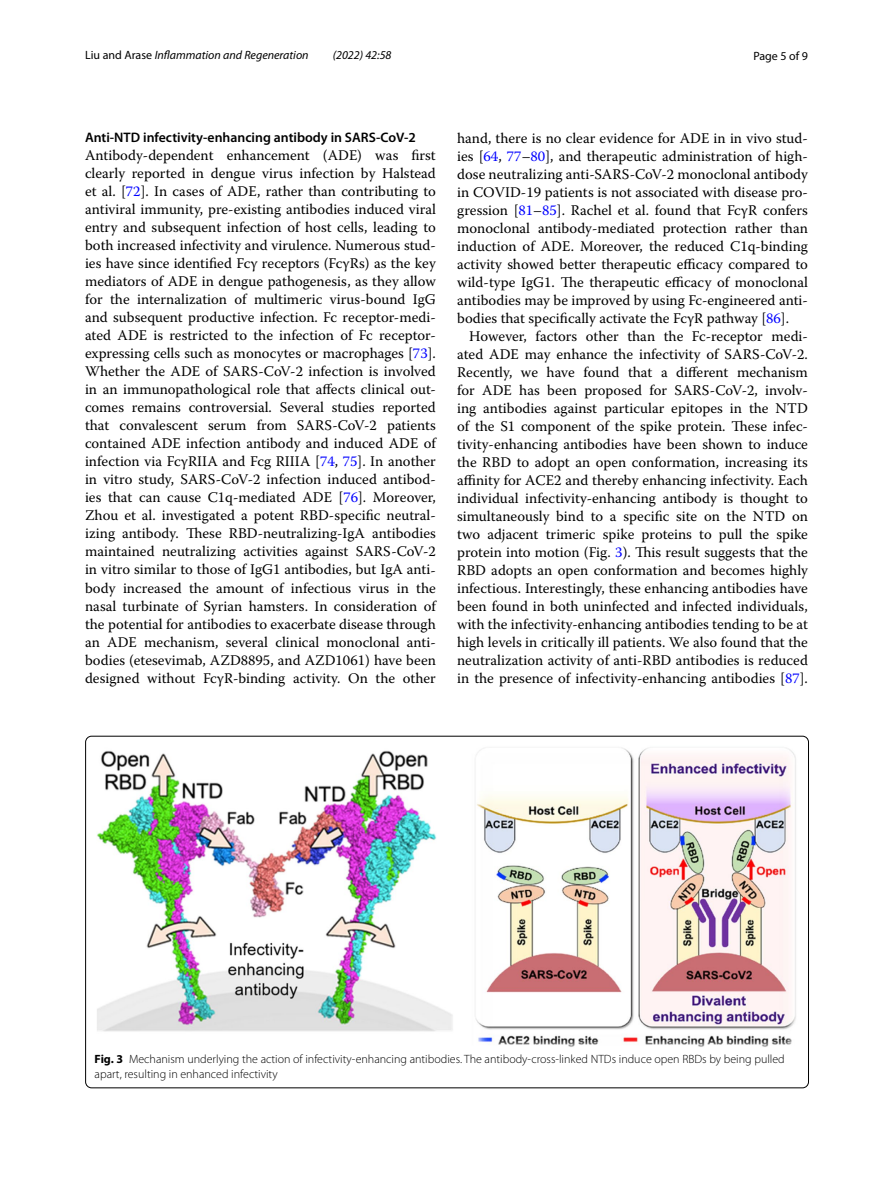
<style>
.page{position:relative;width:893px;height:1187px;background:#fff}
.page>*{position:absolute;margin:0;border:0;box-sizing:border-box;transform-origin:0 0}
.t1{font:14.7px/18px "Warnock Pro";color:#000;text-align:justify}
.t2{font:600 13.8px "Myriad Pro";color:#000}
.t3{font:300 12px/15px "Myriad Pro";color:#000}
.t4{font:italic 12px "Myriad Pro";color:#000}
.t5{font:12px "Myriad Pro";color:#000}
.s1{font-style:normal}
.s2{color:#00f}
.s3{font-weight:700}
</style>
<div class="page">
<img style="left:97px;top:747px;width:699px;height:300px">
<p class="t4" style="left:85px;top:48px;width:225px"><span class="s1">Liu and Arase</span> Inflammation and Regeneration</p>
<p class="t4" style="left:333px;top:48px;width:60px">(2022) 42:58</p>
<p class="t5" style="left:753px;top:48px;width:56px">Page 5 of 9</p>
<p class="t2" style="left:85px;top:129px;width:332px">Anti‑NTD infectivity‑enhancing antibody in SARS‑CoV‑2</p>
<p class="t1" style="left:85px;top:146px;width:352px">Antibody-dependent enhancement (ADE) was first clearly reported in dengue virus infection by Halstead et al. [<span class="s2">72</span>]. In cases of ADE, rather than contributing to antiviral immunity, pre-existing antibodies induced viral entry and subsequent infection of host cells, leading to both increased infectivity and virulence. Numerous stud&shy;ies have since identified Fcγ receptors (FcγRs) as the key mediators of ADE in dengue pathogenesis, as they allow for the internalization of multimeric virus-bound IgG and subsequent productive infection. Fc receptor-medi&shy;ated ADE is restricted to the infection of Fc receptor&shy;expressing cells such as monocytes or macrophages [<span class="s2">73</span>].<br>Whether the ADE of SARS-CoV-2 infection is involved in an immunopathological role that affects clinical out&shy;comes remains controversial. Several studies reported that convalescent serum from SARS-CoV-2 patients contained ADE infection antibody and induced ADE of infection via FcγRIIA and Fcg RIIIA [<span class="s2">74</span>, <span class="s2">75</span>]. In another in vitro study, SARS-CoV-2 infection induced antibod&shy;ies that can cause C1q-mediated ADE [<span class="s2">76</span>]. Moreover, Zhou et al. investigated a potent RBD-specific neutral&shy;izing antibody. These RBD-neutralizing-IgA antibodies maintained neutralizing activities against SARS-CoV-2 in vitro similar to those of IgG1 antibodies, but IgA anti&shy;body increased the amount of infectious virus in the nasal turbinate of Syrian hamsters. In consideration of the potential for antibodies to exacerbate disease through an ADE mechanism, several clinical monoclonal anti&shy;bodies (etesevimab, AZD8895, and AZD1061) have been designed without FcγR-binding activity. On the other</p>
<p class="t1" style="left:457px;top:128px;width:352px">hand, there is no clear evidence for ADE in in vivo stud&shy;ies [<span class="s2">64</span>, <span class="s2">77</span>–<span class="s2">80</span>], and therapeutic administration of high&shy;dose neutralizing anti-SARS-CoV-2 monoclonal antibody in COVID-19 patients is not associated with disease pro&shy;gression [<span class="s2">81</span>–<span class="s2">85</span>]. Rachel et al. found that FcγR confers monoclonal antibody-mediated protection rather than induction of ADE. Moreover, the reduced C1q-binding activity showed better therapeutic efficacy compared to wild-type IgG1. The therapeutic efficacy of monoclonal antibodies may be improved by using Fc-engineered anti&shy;bodies that specifically activate the FcγR pathway [<span class="s2">86</span>].</p>
<p class="t1" style="left:457px;top:326px;width:352px;text-indent:12px">However, factors other than the Fc-receptor medi&shy;ated ADE may enhance the infectivity of SARS-CoV-2.<br>Recently, we have found that a different mechanism for ADE has been proposed for SARS-CoV-2, involv&shy;ing antibodies against particular epitopes in the NTD of the S1 component of the spike protein. These infec&shy;tivity-enhancing antibodies have been shown to induce the RBD to adopt an open conformation, increasing its affinity for ACE2 and thereby enhancing infectivity. Each individual infectivity-enhancing antibody is thought to simultaneously bind to a specific site on the NTD on two adjacent trimeric spike proteins to pull the spike protein into motion (Fig. <span class="s2">3</span>). This result suggests that the RBD adopts an open conformation and becomes highly infectious. Interestingly, these enhancing antibodies have been found in both uninfected and infected individuals, with the infectivity-enhancing antibodies tending to be at high levels in critically ill patients. We also found that the neutralization activity of anti-RBD antibodies is reduced in the presence of infectivity-enhancing antibodies [<span class="s2">87</span>].</p>
<p class="t3" style="left:95px;top:1051px;width:692px"><span class="s3">Fig. 3</span> Mechanism underlying the action of infectivity-enhancing antibodies. The antibody-cross-linked NTDs induce open RBDs by being pulled apart, resulting in enhanced infectivity</p>
</div>
